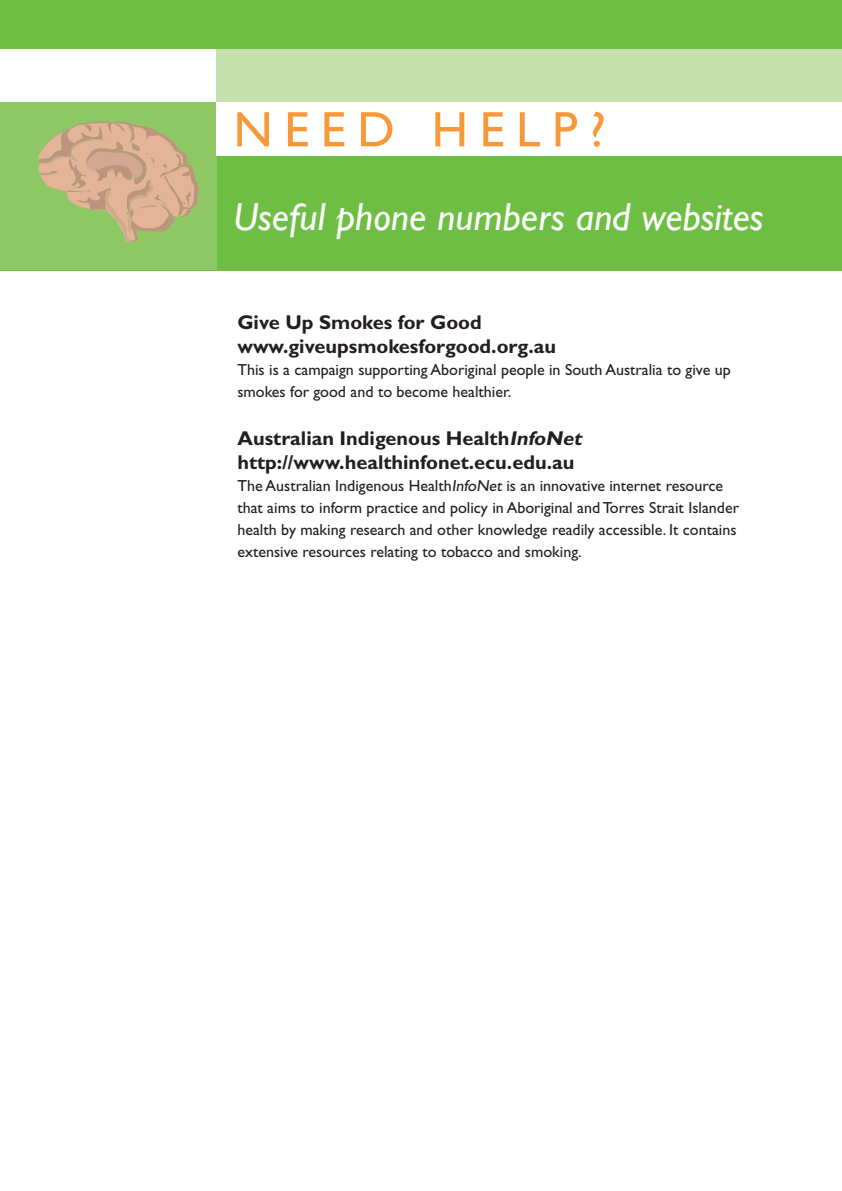
<style>
.page{position:relative;width:842px;height:1191px;background:#fff}
.page>*{position:absolute;margin:0;border:0;box-sizing:border-box;transform-origin:0 0}
.t1{font:50px "Gill Sans Std";color:#f89838}
.t2{font:italic 39px "Gill Sans";color:#fff}
.t3{font:700 20px/24px "Gill Sans Std";color:#231f20}
.t4{font:16px/22px "Gill Sans Std";color:#231f20}
.s1{font-style:italic}
</style>
<div class="page">
<div style="left:0;top:0;width:842px;height:270px;background:#6fbe44"></div>
<div style="left:0;top:49px;width:217px;height:54px;background:#fff"></div>
<div style="left:217px;top:49px;width:625px;height:54px;background:#c4e1ae"></div>
<div style="left:0;top:103px;width:217px;height:167px;background:#8dc865"></div>
<div style="left:217px;top:103px;width:625px;height:53px;background:#fff"></div>
<svg style="left:38px;top:121px;width:160px;height:121px"></svg>
<h1 class="t1" style="left:234px;top:101px;width:40px">need</h1>
<h1 class="t1" style="left:432px;top:101px;width:37px">help</h1>
<h1 class="t1" style="left:589px;top:101px;width:18px">?</h1>
<h2 class="t2" style="left:233px;top:194px;width:532px">Useful phone numbers and websites</h2>
<p class="t3" style="left:237px;top:310px;width:320px">Give Up Smokes for Good www.giveupsmokesforgood.org.au</p>
<p class="t4" style="left:237px;top:359px;width:495px">This is a campaign supporting Aboriginal people in South Australia to give up smokes for good and to become healthier.</p>
<p class="t3" style="left:237px;top:426px;width:350px">Australian Indigenous Health<span class="s1">InfoNet </span>http://www.healthinfonet.ecu.edu.au</p>
<p class="t4" style="left:237px;top:475px;width:503px">The Australian Indigenous HealthInfoNet is an innovative internet resource that aims to inform practice and policy in Aboriginal and Torres Strait Islander health by making research and other knowledge readily accessible. It contains extensive resources relating to tobacco and smoking.</p>
</div>
